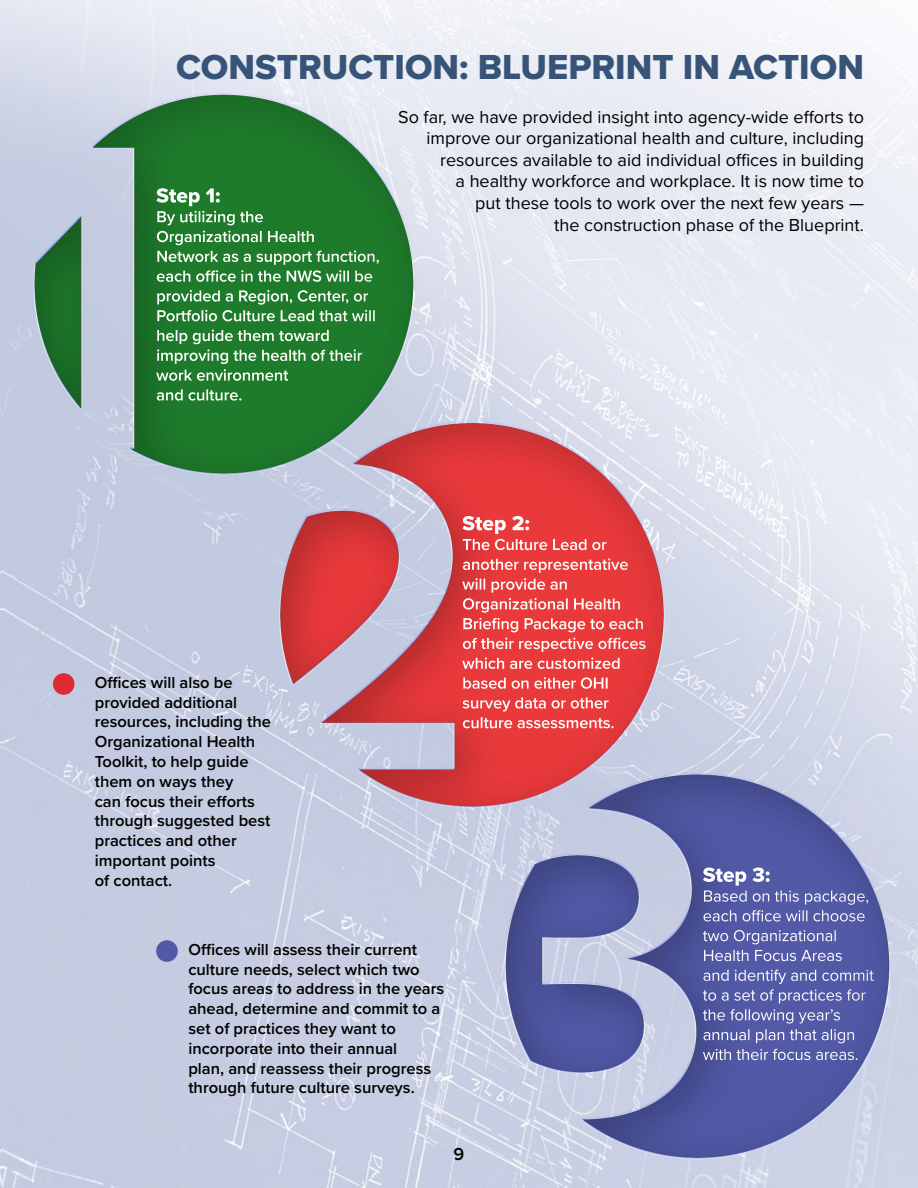
<style>
.page{position:relative;width:918px;height:1188px;background:#fff}
.page>*{position:absolute;margin:0;border:0;box-sizing:border-box;transform-origin:0 0}
.t1{font:36px "Proxima Nova Extrabld";color:#385378}
.t2{font:21px "Proxima Nova Extrabld";color:#fff}
.t3{font:18px/21.6px "Proxima Nova";color:#000;text-align:right}
.t4{font:600 18px "Proxima Nova";color:#000}
.t5{font:600 16.5px/19.8px "Proxima Nova";color:#000}
.t6{font:600 16.5px/19.8px "Proxima Nova";letter-spacing:-.005em;color:#fff}
.t7{font:16.5px/19.8px "Proxima Nova";letter-spacing:-.005em;color:#fff}
</style>
<div class="page">
<img style="left:0;top:0;width:918px;height:1188px">
<div style="left:156px;top:940px;width:22px;height:22px;background:#5259a7;border-radius:50%"></div>
<div style="left:53px;top:673px;width:22px;height:22px;background:#de2c35;border-radius:50%"></div>
<h1 class="t1" style="left:176px;top:41px;width:689px">CONSTRUCTION: BLUEPRINT IN ACTION</h1>
<p class="t3" style="left:398px;top:105px;width:467px">So far, we have provided insight into agency-wide efforts to improve our organizational health and culture, including resources available to aid individual offices in building<br>a healthy workforce and workplace. It is now time to<br>put these tools to work over the next few years —<br>the construction phase of the Blueprint.</p>
<p class="t2" style="left:156px;top:180px;width:66px">Step 1:</p>
<p class="t6" style="left:156px;top:206px;width:225px">By utilizing the<br>Organizational Health<br>Network as a support function, each office in the NWS will be provided a Region, Center, or<br>Portfolio Culture Lead that will help guide them toward improving the health of their work environment<br>and culture.</p>
<p class="t5" style="left:95px;top:672px;width:178px">Offices will also be provided additional resources, including the<br>Organizational Health<br>Toolkit, to help guide them on ways they<br>can focus their efforts through suggested best practices and other important points<br>of contact.</p>
<p class="t2" style="left:462px;top:508px;width:69px">Step 2:</p>
<p class="t6" style="left:462px;top:534px;width:185px">The Culture Lead or another representative will provide an<br>Organizational Health<br>Briefing Package to each of their respective offices which are customized based on either OHI survey data or other culture assessments.</p>
<p class="t5" style="left:188px;top:939px;width:257px">Offices will assess their current culture needs, select which two focus areas to address in the years ahead, determine and commit to a set of practices they want to incorporate into their annual<br>plan, and reassess their progress through future culture surveys.</p>
<p class="t4" style="left:454px;top:1141px;width:12px">9</p>
<p class="t2" style="left:703px;top:859px;width:69px">Step 3:</p>
<p class="t7" style="left:703px;top:885px;width:173px">Based on this package, each office will choose two Organizational<br>Health Focus Areas<br>and identify and commit to a set of practices for the following year’s annual plan that align with their focus areas.</p>
</div>
